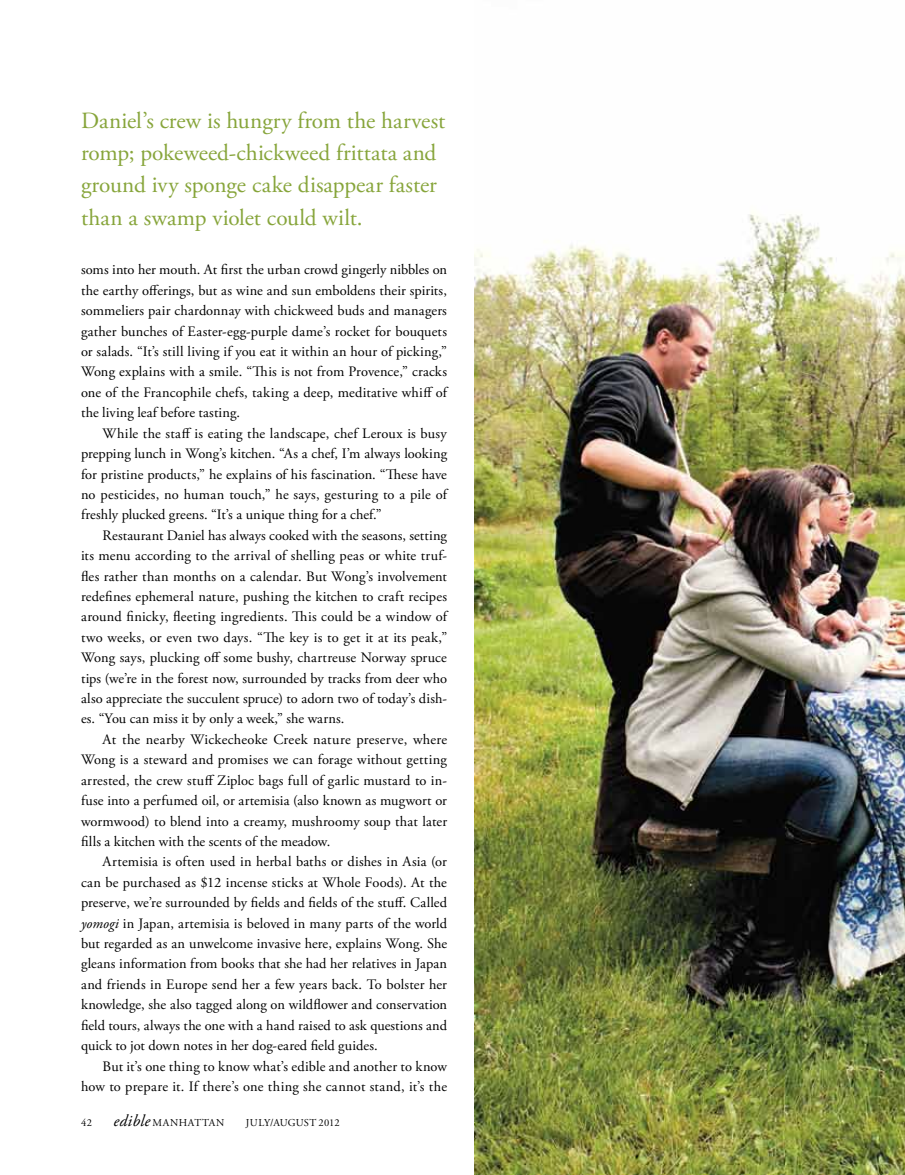
<style>
.page{position:relative;width:905px;height:1175px;background:#fff}
.page>*{position:absolute;margin:0;border:0;box-sizing:border-box;transform-origin:0 0}
.t1{font:23.25px/32.2px "Adobe Garamond Pro";color:#87a53b}
.t2{font:14.4px/20.4px "Adobe Garamond Pro";letter-spacing:.005em;color:#000;text-align:justify}
.t3{font:10.5px "Adobe Garamond Pro";letter-spacing:.035em;color:#000}
.t4{font:10.5px "Adobe Garamond Pro";letter-spacing:.065em;color:#000}
.s1{font-style:italic}
.s2{font-style:italic;font-size:16.5px}
</style>
<div class="page">
<img style="left:474px;top:214px;width:430px;height:960px">
<h1 class="t1" style="left:81px;top:105px;width:366px">Daniel’s crew is hungry from the harvest romp; pokeweed-chickweed frittata and ground ivy sponge cake disappear faster than a swamp violet could wilt.</h1>
<p class="t2" style="left:81px;top:260px;width:367px">soms into her mouth. At first the urban crowd gingerly nibbles on the earthy offerings, but as wine and sun emboldens their spirits, sommeliers pair chardonnay with chickweed buds and managers gather bunches of Easter-egg-purple dame’s rocket for bouquets or salads. “It’s still living if you eat it within an hour of picking,” Wong explains with a smile. “This is not from Provence,” cracks one of the Francophile chefs, taking a deep, meditative whiff of the living leaf before tasting.</p>
<p class="t2" style="left:81px;top:423px;width:367px;text-indent:22px">While the staff is eating the landscape, chef Leroux is busy prepping lunch in Wong’s kitchen. “As a chef, I’m always looking for pristine products,” he explains of his fascination. “These have no pesticides, no human touch,” he says, gesturing to a pile of freshly plucked greens. “It’s a unique thing for a chef.”</p>
<p class="t2" style="left:81px;top:525px;width:367px;text-indent:22px">Restaurant Daniel has always cooked with the seasons, setting its menu according to the arrival of shelling peas or white truf&shy;fles rather than months on a calendar. But Wong’s involvement redefines ephemeral nature, pushing the kitchen to craft recipes around finicky, fleeting ingredients. This could be a window of two weeks, or even two days. “The key is to get it at its peak,” Wong says, plucking off some bushy, chartreuse Norway spruce tips (we’re in the forest now, surrounded by tracks from deer who also appreciate the succulent spruce) to adorn two of today’s dish&shy;es. “You can miss it by only a week,” she warns.</p>
<p class="t2" style="left:81px;top:729px;width:367px;text-indent:22px">At the nearby Wickecheoke Creek nature preserve, where Wong is a steward and promises we can forage without getting arrested, the crew stuff Ziploc bags full of garlic mustard to in&shy;fuse into a perfumed oil, or artemisia (also known as mugwort or wormwood) to blend into a creamy, mushroomy soup that later fills a kitchen with the scents of the meadow.</p>
<p class="t2" style="left:81px;top:852px;width:367px;text-indent:22px">Artemisia is often used in herbal baths or dishes in Asia (or can be purchased as $12 incense sticks at Whole Foods). At the preserve, we’re surrounded by fields and fields of the stuff. Called <span class="s1">yomogi</span> in Japan, artemisia is beloved in many parts of the world but regarded as an unwelcome invasive here, explains Wong. She gleans information from books that she had her relatives in Japan and friends in Europe send her a few years back. To bolster her knowledge, she also tagged along on wildflower and conservation field tours, always the one with a hand raised to ask questions and quick to jot down notes in her dog-eared field guides.</p>
<p class="t2" style="left:81px;top:1056px;width:367px;text-align:right">But it’s one thing to know what’s edible and another to know how to prepare it. If there’s one thing she cannot stand, it’s the</p>
<p class="t3" style="left:81px;top:1116px;width:12px">42</p>
<p class="t4" style="left:113px;top:1116px;width:113px"><span class="s2">edible</span> MANHATTAN</p>
<p class="t3" style="left:246px;top:1116px;width:95px">JULY/AUGUST 2012</p>
</div>
